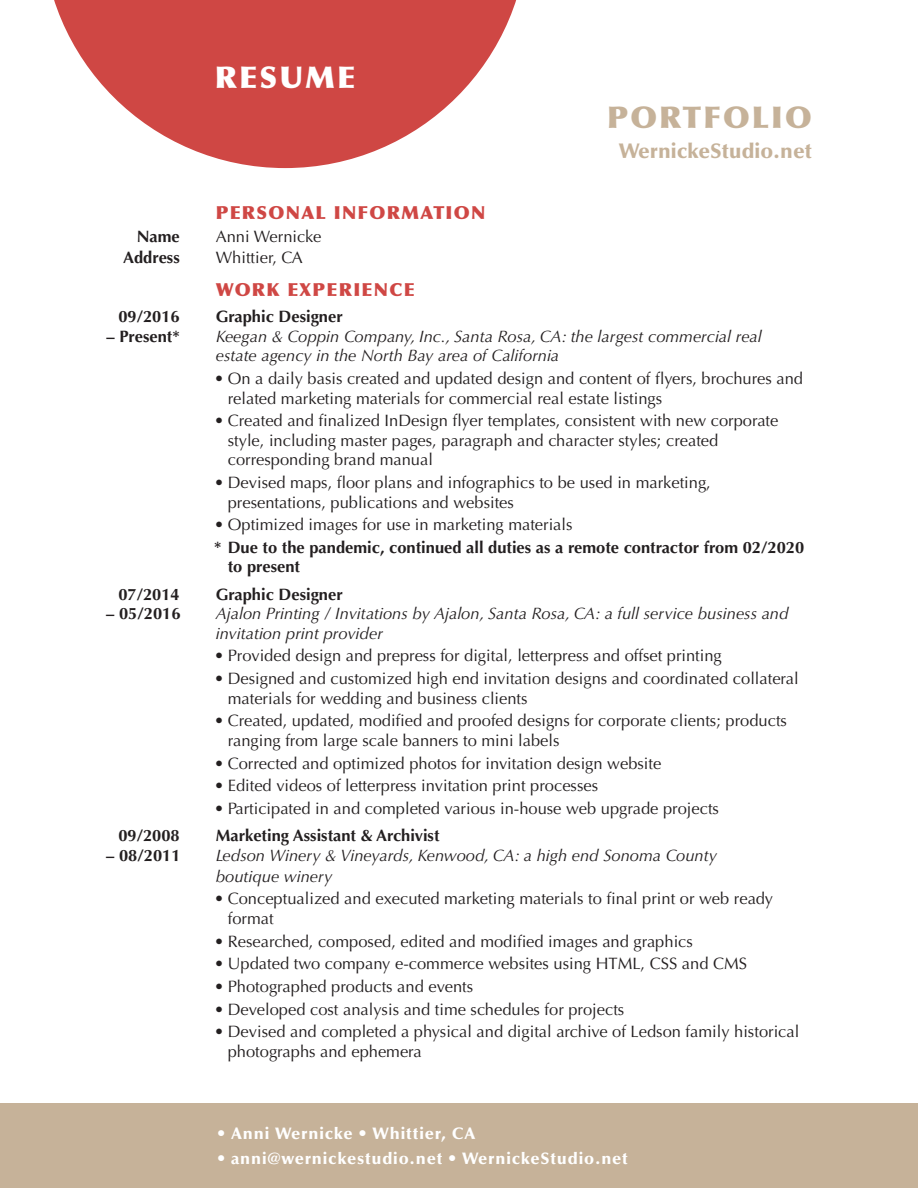
<style>
.page{position:relative;width:918px;height:1188px;background:#fff}
.page>*{position:absolute;margin:0;border:0;box-sizing:border-box;transform-origin:0 0}
.t1{font:900 30px "Optima LT Std";letter-spacing:.07em;color:#c6b299}
.main_header{font:900 30px "Optima LT Std";letter-spacing:.07em;color:#fff}
.body_text{font:900 21px "Optima LT Std";color:#c6b299}
.heading{font:900 18px "Optima LT Std";letter-spacing:.07em;color:#cf4744}
.personal_info{font:16.5px/19.5px "Optima LT Std";color:#231f20}
.date___bus_ln_2{font:italic 16.5px/19.5px "Optima LT Std";color:#231f20}
.date___business{font:700 16.5px/19.5px "Optima LT Std";color:#231f20}
.body_text-2{font:900 16.5px "Optima LT Std";letter-spacing:.05em;color:#fff}
.date___bus_ln_2-2{font:700 16.5px "Optima LT Std";color:#231f20}
.personal_info-2{font:700 16.5px "Optima LT Std";color:#231f20}
</style>
<div class="page">
<svg style="left:54px;top:0;width:462px;height:168px;fill:#cf4744"></svg>
<div style="left:0;top:1103px;width:918px;height:85px;background:#c6b299"></div>
<p class="main_header" style="left:215px;top:59px;width:142px">RESUME</p>
<p class="heading" style="left:216px;top:202px;width:271px">PERSONAL INFORMATION</p>
<p class="t1" style="left:607px;top:99px;width:206px">PORTFOLIO</p>
<p class="body_text" style="left:619px;top:139px;width:194px">WernickeStudio.net</p>
<p class="personal_info-2" style="left:137px;top:227px;width:45px">Name</p>
<p class="personal_info" style="left:216px;top:227px;width:107px">Anni Wernicke</p>
<p class="personal_info-2" style="left:123px;top:248px;width:58px">Address</p>
<p class="personal_info" style="left:216px;top:248px;width:88px">Whittier, CA</p>
<p class="heading" style="left:216px;top:279px;width:200px">WORK EXPERIENCE</p>
<p class="date___business" style="left:118px;top:307px;width:63px">09/2016</p>
<p class="date___business" style="left:216px;top:307px;width:128px">Graphic Designer</p>
<p class="date___bus_ln_2-2" style="left:107px;top:327px;width:75px">– Present*</p>
<p class="date___bus_ln_2" style="left:216px;top:327px;width:548px">Keegan &amp; Coppin Company, Inc., Santa Rosa, CA: the largest commercial real estate agency in the North Bay area of California</p>
<p class="personal_info" style="left:228px;top:369px;width:577px;text-indent:-14px">• On a daily basis created and updated design and content of flyers, brochures and related marketing materials for commercial real estate listings</p>
<p class="personal_info" style="left:228px;top:411px;width:552px;text-indent:-14px">• Created and finalized InDesign flyer templates, consistent with new corporate style, including master pages, paragraph and character styles; created corresponding brand manual</p>
<p class="personal_info" style="left:228px;top:473px;width:485px;text-indent:-14px">• Devised maps, floor plans and infographics to be used in marketing, presentations, publications and websites</p>
<p class="personal_info" style="left:214px;top:515px;width:360px">• Optimized images for use in marketing materials</p>
<p class="date___business" style="left:228px;top:538px;width:578px;text-indent:-14px">* Due to the pandemic, continued all duties as a remote contractor from 02/2020 to present</p>
<p class="date___business" style="left:118px;top:584px;width:63px">07/2014</p>
<p class="date___business" style="left:216px;top:584px;width:128px">Graphic Designer</p>
<p class="date___bus_ln_2-2" style="left:106px;top:604px;width:76px">– 05/2016</p>
<p class="date___bus_ln_2" style="left:216px;top:604px;width:574px">Ajalon Printing / Invitations by Ajalon, Santa Rosa, CA: a full service business and invitation print provider</p>
<p class="personal_info" style="left:214px;top:646px;width:509px">• Provided design and prepress for digital, letterpress and offset printing</p>
<p class="personal_info" style="left:228px;top:669px;width:572px;text-indent:-14px">• Designed and customized high end invitation designs and coordinated collateral materials for wedding and business clients</p>
<p class="personal_info" style="left:228px;top:711px;width:561px;text-indent:-14px">• Created, updated, modified and proofed designs for corporate clients; products ranging from large scale banners to mini labels</p>
<p class="personal_info" style="left:214px;top:753px;width:449px">• Corrected and optimized photos for invitation design website</p>
<p class="personal_info" style="left:214px;top:776px;width:385px">• Edited videos of letterpress invitation print processes</p>
<p class="personal_info" style="left:214px;top:799px;width:506px">• Participated in and completed various in-house web upgrade projects</p>
<p class="date___business" style="left:118px;top:826px;width:63px">09/2008</p>
<p class="date___business" style="left:216px;top:826px;width:225px">Marketing Assistant &amp; Archivist</p>
<p class="date___bus_ln_2-2" style="left:106px;top:845px;width:76px">– 08/2011</p>
<p class="date___bus_ln_2" style="left:216px;top:845px;width:503px;line-height:21px">Ledson Winery &amp; Vineyards, Kenwood, CA: a high end Sonoma County boutique winery</p>
<p class="personal_info" style="left:228px;top:889px;width:547px;text-indent:-14px">• Conceptualized and executed marketing materials to final print or web ready format</p>
<p class="personal_info" style="left:214px;top:931px;width:480px">• Researched, composed, edited and modified images and graphics</p>
<p class="personal_info" style="left:214px;top:954px;width:534px">• Updated two company e-commerce websites using HTML, CSS and CMS</p>
<p class="personal_info" style="left:214px;top:977px;width:260px">• Photographed products and events</p>
<p class="personal_info" style="left:214px;top:1000px;width:412px">• Developed cost analysis and time schedules for projects</p>
<p class="personal_info" style="left:228px;top:1022px;width:573px;text-indent:-14px">• Devised and completed a physical and digital archive of Ledson family historical photographs and ephemera</p>
<p class="body_text-2" style="left:217px;top:1124px;width:260px">• Anni Wernicke • Whittier, CA</p>
<p class="body_text-2" style="left:217px;top:1149px;width:412px">• anni@wernickestudio.net • WernickeStudio.net</p>
</div>
